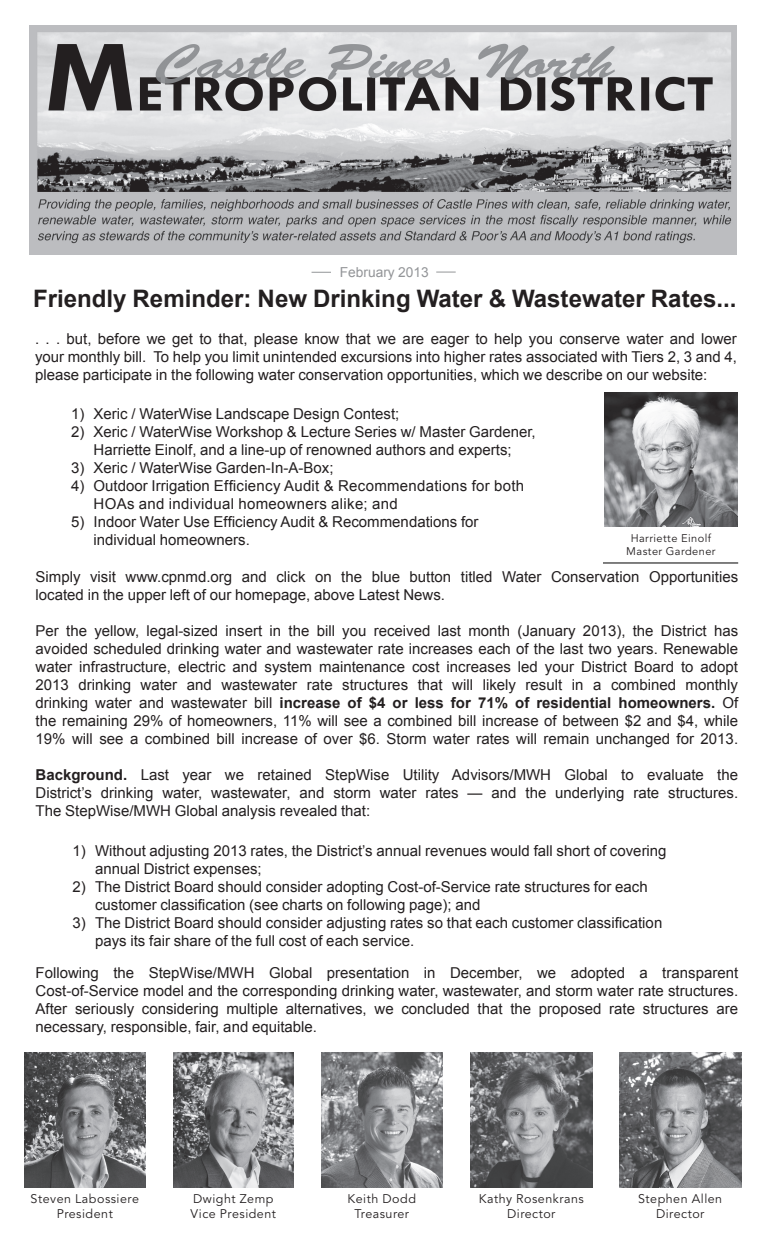
<style>
.page{position:relative;width:765px;height:1260px;background:#fff}
.page>*{position:absolute;margin:0;border:0;box-sizing:border-box;transform-origin:0 0}
.t1{font:700 24px "Arial";color:#231f20}
.t2{font:15px/18px "Arial";color:#231f20}
.t3{font:15px/18px "Arial";letter-spacing:.02em;color:#231f20}
.t4{font:13.75px "Arial";color:#939598}
.t5{font:12.5px/15px "Avenir";letter-spacing:.04em;color:#231f20;text-align:center}
.t6{font:11px/13.2px "Avenir";letter-spacing:.04em;color:#231f20;text-align:center}
.s1{font-weight:700}
</style>
<div class="page">
<img style="left:24px;top:1053px;width:122px;height:134px">
<img style="left:174px;top:1053px;width:120px;height:134px">
<img style="left:322px;top:1053px;width:121px;height:134px">
<img style="left:470px;top:1053px;width:123px;height:134px">
<img style="left:620px;top:1053px;width:121px;height:135px">
<img style="left:29px;top:25px;width:708px;height:230px">
<img style="left:604px;top:392px;width:134px;height:135px">
<hr style="left:603px;top:563px;width:135px;height:1px;background:#000">
<svg style="left:312px;top:272px;width:19px;height:1px"></svg>
<svg style="left:436px;top:272px;width:20px;height:1px"></svg>
<p class="t4" style="left:340px;top:264px;width:91px">February 2013</p>
<h1 class="t1" style="left:33px;top:283px;width:705px">Friendly Reminder: New Drinking Water &amp; Wastewater Rates...</h1>
<p class="t2" style="left:35px;top:329px;width:703px;text-align:justify">. . . but, before we get to that, please know that we are eager to help you conserve water and lower your monthly bill. To help you limit unintended excursions into higher rates associated with Tiers 2, 3 and 4, please participate in the following water conservation opportunities, which we describe on our website:</p>
<p class="t2" style="left:71px;top:405px;width:330px">1) Xeric / WaterWise Landscape Design Contest;</p>
<p class="t2" style="left:71px;top:423px;width:466px;text-align:center">2) Xeric / WaterWise Workshop &amp; Lecture Series w/ Master Gardener,<br>Harriette Einolf, and a line-up of renowned authors and experts;</p>
<p class="t2" style="left:71px;top:459px;width:264px">3) Xeric / WaterWise Garden-In-A-Box;</p>
<p class="t3" style="left:94px;top:477px;width:432px;text-indent:-22px">4) Outdoor Irrigation Efficiency Audit &amp; Recommendations for both<br>HOAs and individual homeowners alike; and</p>
<p class="t2" style="left:94px;top:513px;width:387px;text-indent:-22px">5) Indoor Water Use Efficiency Audit &amp; Recommendations for individual homeowners.</p>
<p class="t6" style="left:626px;top:531px;width:91px">Harriette Einolf<br>Master Gardener</p>
<p class="t2" style="left:36px;top:568px;width:704px">Simply visit www.cpnmd.org and click on the blue button titled Water Conservation Opportunities located in the upper left of our homepage, above Latest News.</p>
<p class="t2" style="left:36px;top:622px;width:704px;text-align:justify">Per the yellow, legal-sized insert in the bill you received last month (January 2013), the District has avoided scheduled drinking water and wastewater rate increases each of the last two years. Renewable water infrastructure, electric and system maintenance cost increases led your District Board to adopt 2013 drinking water and wastewater rate structures that will likely result in a combined monthly drinking water and wastewater bill <span class="s1">increase of $4 or less for 71% of residential homeowners.</span> Of the remaining 29% of homeowners, 11% will see a combined bill increase of between $2 and $4, while 19% will see a combined bill increase of over $6. Storm water rates will remain unchanged for 2013.</p>
<p class="t2" style="left:36px;top:766px;width:704px;text-align:justify"><span class="s1">Background.</span> Last year we retained StepWise Utility Advisors/MWH Global to evaluate the District’s drinking water, wastewater, and storm water rates — and the underlying rate structures.<br>The StepWise/MWH Global analysis revealed that:</p>
<p class="t2" style="left:95px;top:842px;width:573px;text-indent:-22px">1) Without adjusting 2013 rates, the District’s annual revenues would fall short of covering annual District expenses;</p>
<p class="t2" style="left:95px;top:878px;width:554px;text-indent:-22px">2) The District Board should consider adopting Cost-of-Service rate structures for each customer classification (see charts on following page); and</p>
<p class="t2" style="left:95px;top:914px;width:569px;text-indent:-22px">3) The District Board should consider adjusting rates so that each customer classification pays its fair share of the full cost of each service.</p>
<p class="t2" style="left:36px;top:964px;width:704px;text-align:justify">Following the StepWise/MWH Global presentation in December, we adopted a transparent Cost-of-Service model and the corresponding drinking water, wastewater, and storm water rate structures.<br>After seriously considering multiple alternatives, we concluded that the proposed rate structures are necessary, responsible, fair, and equitable.</p>
<p class="t5" style="left:31px;top:1192px;width:110px">Steven Labossiere<br>President</p>
<p class="t5" style="left:191px;top:1192px;width:87px;text-align:left">Dwight Zemp<br>Vice President</p>
<p class="t5" style="left:347px;top:1192px;width:70px">Keith Dodd<br>Treasurer</p>
<p class="t5" style="left:479px;top:1192px;width:107px">Kathy Rosenkrans<br>Director</p>
<p class="t5" style="left:638px;top:1192px;width:86px">Stephen Allen<br>Director</p>
</div>
